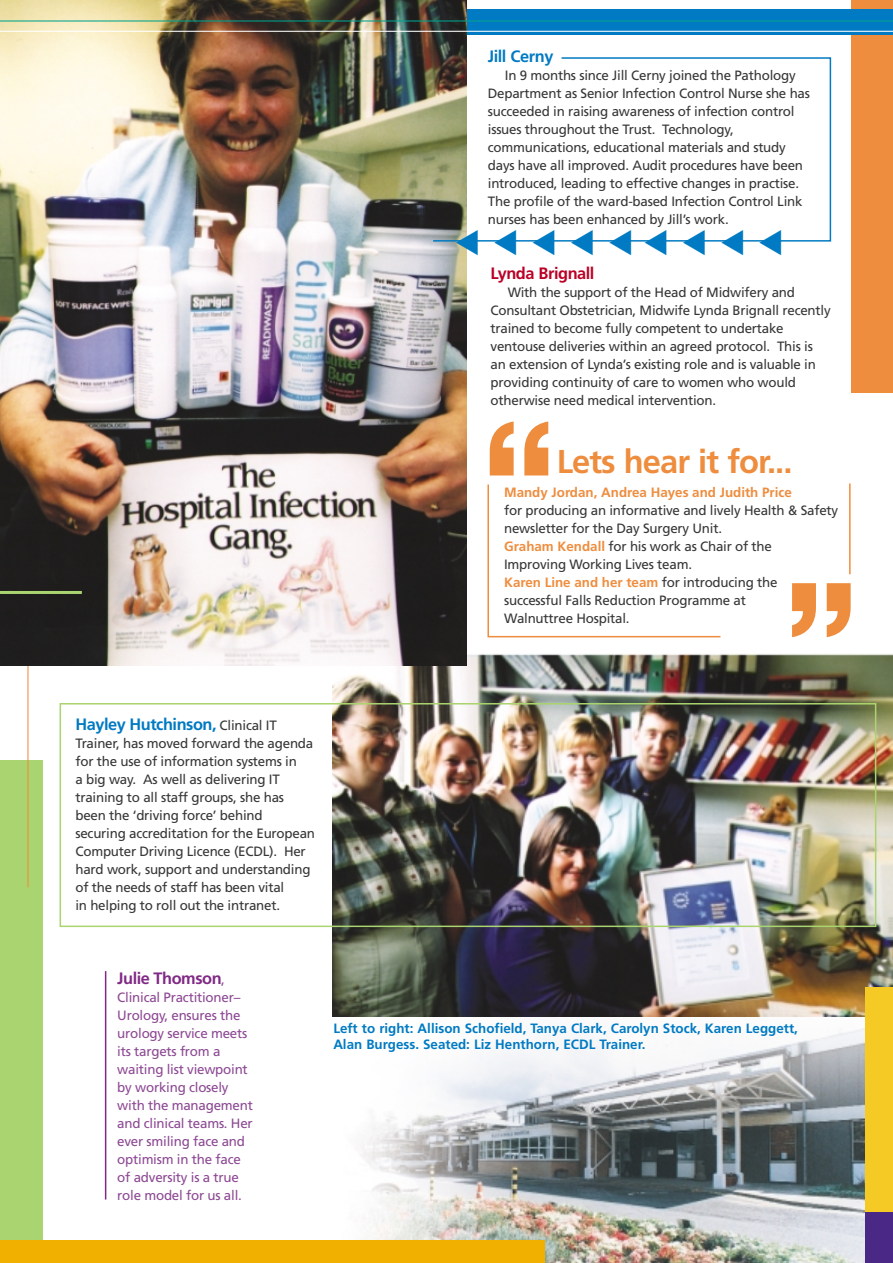
<style>
.page{position:relative;width:893px;height:1263px;background:#fff}
.page>*{position:absolute;margin:0;border:0;box-sizing:border-box;transform-origin:0 0}
.t1{font:800 150px "Helvetica Neue";color:#ee8d3e}
.t2{font:700 33px "Frutiger";letter-spacing:-.03em;color:#ee8d3e}
.t3{font:30px/38.2px "Monotype Sorts";color:#007ac2;text-align:justify}
.t4{font:700 16.5px "Frutiger";letter-spacing:-.03em;color:#007ac2}
.t5{font:700 16.5px "Frutiger";letter-spacing:-.03em;color:#802a85}
.t6{font:700 16.5px "Frutiger";letter-spacing:-.03em;color:#bb0026}
.t7{font:13.5px/18px "Frutiger";letter-spacing:-.015em;color:#373737}
.t8{font:13.5px/18px "Frutiger";letter-spacing:-.015em;color:#8d4994}
.t9{font:700 13.5px/16.2px "Frutiger";color:#007ac2}
.t10{font:700 13.5px "Frutiger";color:#ee8d3e}
.s1{font-weight:700;color:#ee8d3e}
.s2{font-weight:400;font-size:13.5px;color:#373737}
.s3{font-weight:400;font-size:13.5px;color:#8d4994}
</style>
<div class="page">
<img style="left:333px;top:1016px;width:532px;height:247px">
<div style="left:850px;top:0;width:42px;height:393px;background:#ee8d3e"></div>
<div style="left:0;top:760px;width:42px;height:493px;background:#aad46f"></div>
<hr style="left:27px;top:213px;width:1px;height:674px;background:#ee8d3e">
<div style="left:458px;top:9px;width:434px;height:26px;background:#007ac2"></div>
<div style="left:0;top:1240px;width:544px;height:23px;background:#f1af00"></div>
<div style="left:865px;top:1211px;width:27px;height:52px;background:#4a2885"></div>
<img style="left:332px;top:653px;width:560px;height:363px">
<img style="left:0;top:0;width:467px;height:665px">
<svg style="left:487px;top:483px;width:364px;height:155px"></svg>
<svg style="left:431px;top:57px;width:400px;height:185px"></svg>
<div style="left:60px;top:703px;width:816px;height:224px;border:2px solid #aad46f"></div>
<hr style="left:0;top:20px;width:892px;height:2px;background:#00a38e">
<hr style="left:0;top:31px;width:892px;height:1px;background:#fff">
<hr style="left:0;top:591px;width:82px;height:3px;background:#aad46f">
<div style="left:865px;top:988px;width:27px;height:224px;background:#f6ca25"></div>
<hr style="left:105px;top:971px;width:1px;height:229px;background:#802a85">
<p class="t4" style="left:488px;top:50px;width:67px">Jill Cerny</p>
<p class="t7" style="left:488px;top:67px;width:324px;text-indent:17px">In 9 months since Jill Cerny joined the Pathology Department as Senior Infection Control Nurse she has succeeded in raising awareness of infection control issues throughout the Trust. Technology, communications, educational materials and study days have all improved. Audit procedures have been introduced, leading to effective changes in practise.<br>The profile of the ward-based Infection Control Link nurses has been enhanced by Jill’s work.</p>
<h3 class="t3" style="left:450px;top:256px;width:29px;rotate:-90deg">! ! ! ! !</h3>
<h3 class="t3" style="left:638px;top:256px;width:28px;rotate:-90deg">! ! ! !</h3>
<p class="t6" style="left:490px;top:267px;width:105px">Lynda Brignall</p>
<p class="t7" style="left:490px;top:285px;width:341px;text-indent:17px">With the support of the Head of Midwifery and Consultant Obstetrician, Midwife Lynda Brignall recently trained to become fully competent to undertake ventouse deliveries within an agreed protocol. This is an extension of Lynda’s existing role and is valuable in providing continuity of care to women who would otherwise need medical intervention.</p>
<h1 class="t1" style="left:481px;top:422px;width:76px">“</h1>
<p class="t10" style="left:504px;top:487px;width:289px">Mandy Jordan, Andrea Hayes and Judith Price</p>
<p class="t7" style="left:504px;top:503px;width:335px">for producing an informative and lively Health &amp; Safety newsletter for the Day Surgery Unit.<br><span class="s1">Graham Kendall</span> for his work as Chair of the</p>
<h1 class="t1" style="left:858px;top:637px;width:76px;rotate:-180deg">“</h1>
<h2 class="t2" style="left:556px;top:448px;width:237px">Lets hear it for...</h2>
<p class="t7" style="left:504px;top:557px;width:275px">Improving Working Lives team.<br><span class="s1">Karen Line and her team</span> for introducing the successful Falls Reduction Programme at Walnuttree Hospital.</p>
<p class="t4" style="left:75px;top:718px;width:203px">Hayley Hutchinson, <span class="s2">Clinical IT</span></p>
<p class="t7" style="left:75px;top:736px;width:241px">Trainer, has moved forward the agenda for the use of information systems in<br>a big way. As well as delivering IT training to all staff groups, she has been the ‘driving force’ behind securing accreditation for the European Computer Driving Licence (ECDL). Her hard work, support and understanding of the needs of staff has been vital<br>in helping to roll out the intranet.</p>
<p class="t5" style="left:117px;top:971px;width:109px">Julie Thomson<span class="s3">,</span></p>
<p class="t8" style="left:117px;top:989px;width:137px">Clinical Practitioner–<br>Urology, ensures the urology service meets its targets from a waiting list viewpoint by working closely with the management and clinical teams. Her ever smiling face and optimism in the face of adversity is a true role model for us all.</p>
<p class="t9" style="left:333px;top:1021px;width:466px">Left to right: Allison Schofield, Tanya Clark, Carolyn Stock, Karen Leggett,<br>Alan Burgess. Seated: Liz Henthorn, ECDL Trainer.</p>
</div>
